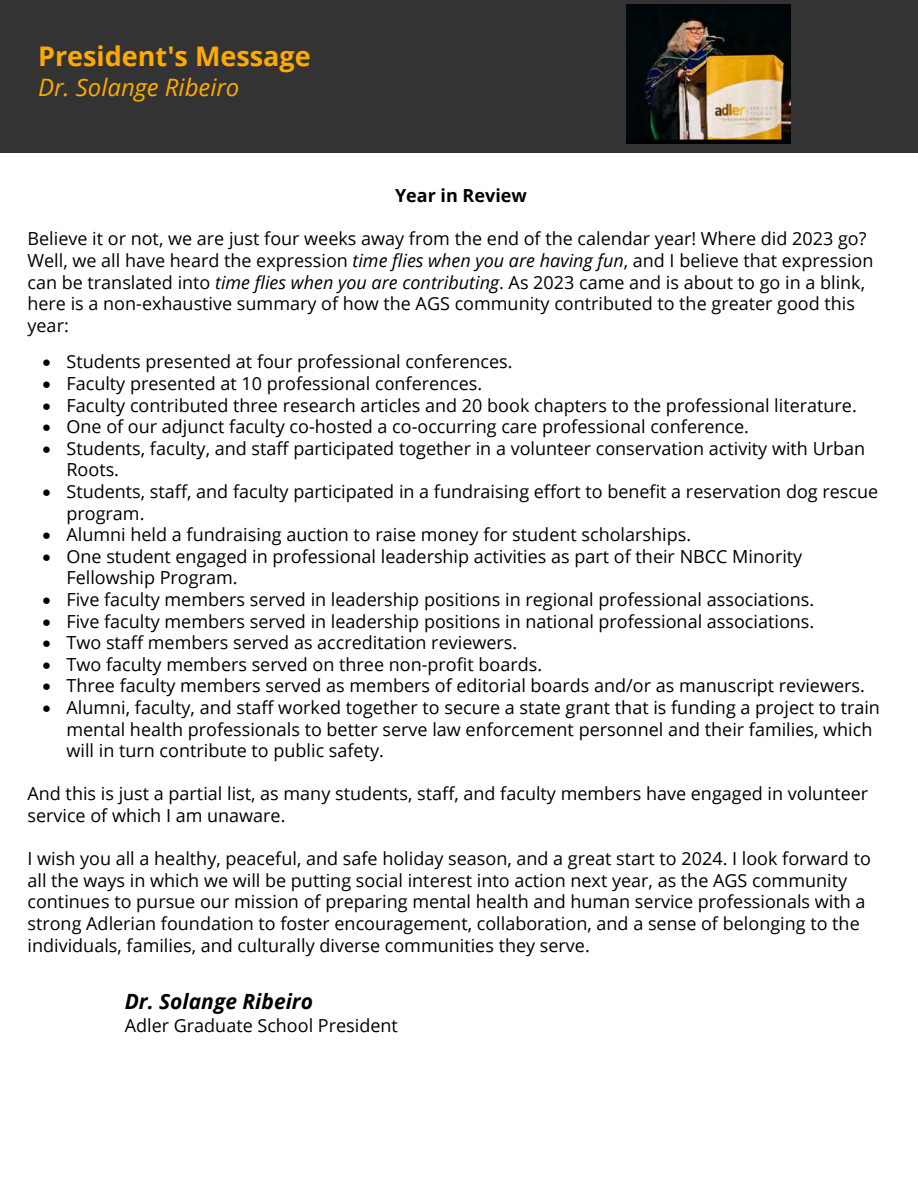
<style>
.page{position:relative;width:918px;height:1188px;background:#fff}
.page>*{position:absolute;margin:0;border:0;box-sizing:border-box;transform-origin:0 0}
.t1{font:700 27px "Open Sans";color:#fa0}
.t2{font:italic 24px "Open Sans";color:#fa0}
.t3{font:italic 700 21px "Open Sans";color:#000}
.t4{font:18px/21.6px "Open Sans";color:#000}
.t5{font:700 18px "Open Sans";color:#000}
.s1{font-style:italic}
</style>
<div class="page">
<div style="left:0;top:1px;width:918px;height:152px;background:#333"></div>
<img style="left:626px;top:4px;width:164px;height:139px">
<h1 class="t1" style="left:38px;top:37px;width:274px">President's Message</h1>
<h2 class="t2" style="left:38px;top:71px;width:203px">Dr. Solange Ribeiro</h2>
<p class="t5" style="left:395px;top:183px;width:133px">Year in Review</p>
<p class="t4" style="left:27px;top:228px;width:848px">Believe it or not, we are just four weeks away from the end of the calendar year! Where did 2023 go?<br>Well, we all have heard the expression <span class="s1">time flies when you are having fun</span>, and I believe that expression can be translated into <span class="s1">time flies when you are contributing</span>. As 2023 came and is about to go in a blink, here is a non-exhaustive summary of how the AGS community contributed to the greater good this year:</p>
<p class="t4" style="left:42px;top:351px;width:472px">• Students presented at four professional conferences.</p>
<p class="t4" style="left:42px;top:372px;width:441px">• Faculty presented at 10 professional conferences.</p>
<p class="t4" style="left:42px;top:394px;width:816px">• Faculty contributed three research articles and 20 book chapters to the professional literature.</p>
<p class="t4" style="left:42px;top:415px;width:708px">• One of our adjunct faculty co-hosted a co-occurring care professional conference.</p>
<p class="t4" style="left:66px;top:437px;width:800px;text-indent:-24px">• Students, faculty, and staff participated together in a volunteer conservation activity with Urban<br>Roots.</p>
<p class="t4" style="left:66px;top:480px;width:813px;text-indent:-24px">• Students, staff, and faculty participated in a fundraising effort to benefit a reservation dog rescue program.</p>
<p class="t4" style="left:42px;top:523px;width:650px">• Alumni held a fundraising auction to raise money for student scholarships.</p>
<p class="t4" style="left:66px;top:545px;width:737px;text-indent:-24px">• One student engaged in professional leadership activities as part of their NBCC Minority<br>Fellowship Program.</p>
<p class="t4" style="left:42px;top:588px;width:773px">• Five faculty members served in leadership positions in regional professional associations.</p>
<p class="t4" style="left:42px;top:610px;width:773px">• Five faculty members served in leadership positions in national professional associations.</p>
<p class="t4" style="left:42px;top:631px;width:476px">• Two staff members served as accreditation reviewers.</p>
<p class="t4" style="left:42px;top:653px;width:501px">• Two faculty members served on three non-profit boards.</p>
<p class="t4" style="left:42px;top:675px;width:824px">• Three faculty members served as members of editorial boards and/or as manuscript reviewers.</p>
<p class="t4" style="left:66px;top:696px;width:815px;text-indent:-24px">• Alumni, faculty, and staff worked together to secure a state grant that is funding a project to train mental health professionals to better serve law enforcement personnel and their families, which will in turn contribute to public safety.</p>
<p class="t4" style="left:27px;top:783px;width:842px">And this is just a partial list, as many students, staff, and faculty members have engaged in volunteer service of which I am unaware.</p>
<p class="t4" style="left:27px;top:847px;width:845px">I wish you all a healthy, peaceful, and safe holiday season, and a great start to 2024. I look forward to all the ways in which we will be putting social interest into action next year, as the AGS community continues to pursue our mission of preparing mental health and human service professionals with a strong Adlerian foundation to foster encouragement, collaboration, and a sense of belonging to the individuals, families, and culturally diverse communities they serve.</p>
<p class="t3" style="left:125px;top:986px;width:190px">Dr. Solange Ribeiro</p>
<p class="t4" style="left:125px;top:1014px;width:275px">Adler Graduate School President</p>
</div>
